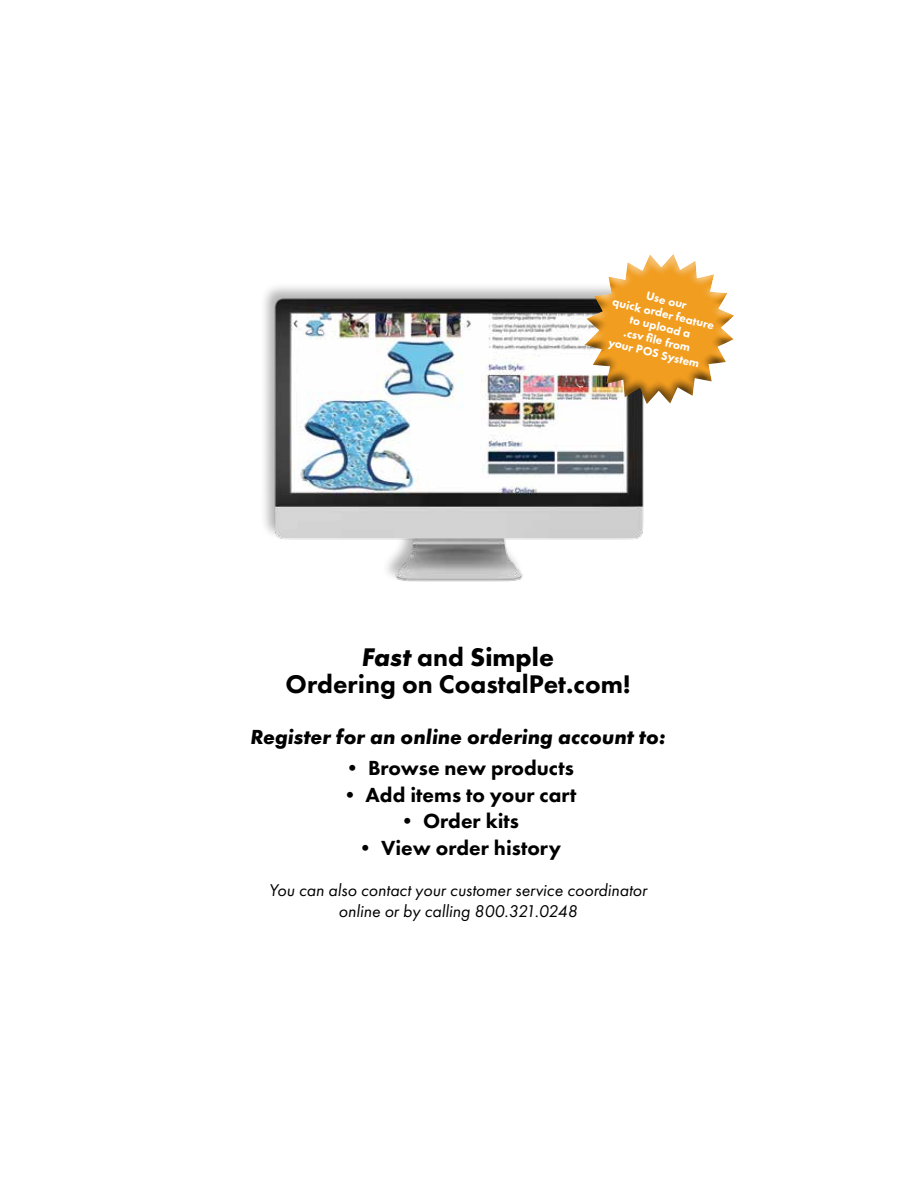
<style>
.page{position:relative;width:918px;height:1188px;background:#fff}
.page>*{position:absolute;margin:0;border:0;box-sizing:border-box;transform-origin:0 0}
.t1{font:800 26.55px/26.5px "Futura PT";color:#000;text-align:center}
.t2{font:800 21.15px "Futura PT";color:#000}
.t3{font:italic 700 21.15px "Futura PT";color:#000}
.t4{font:italic 17.7px/21.1px "Futura PT";color:#000;text-align:center}
.t5{font:800 12px/13.5px "Futura PT";color:#fff;text-align:center}
.s1{font-weight:700;font-style:italic}
.s2{font-weight:700}
</style>
<div class="page">
<img style="left:264px;top:286px;width:380px;height:296px">
<svg style="left:553px;top:254px;width:181px;height:182px"></svg>
<p class="t5" style="left:618px;top:281px;width:106px;rotate:14deg">Use our<br>quick order feature to upload a<br>.csv fi le from<br>your POS System</p>
<h1 class="t1" style="left:286px;top:643px;width:346px"><span class="s1">Fast</span> and <span class="s2">Simple<br></span>Ordering on CoastalPet.com!</h1>
<p class="t3" style="left:250px;top:723px;width:417px">Register for an online ordering account to:</p>
<p class="t2" style="left:342px;top:755px;width:234px">• Browse new products</p>
<p class="t2" style="left:339px;top:782px;width:239px">• Add items to your cart</p>
<p class="t2" style="left:397px;top:808px;width:124px">• Order kits</p>
<p class="t2" style="left:355px;top:835px;width:208px">• View order history</p>
<p class="t4" style="left:269px;top:880px;width:380px">You can also contact your customer service coordinator online or by calling 800.321.0248</p>
</div>
